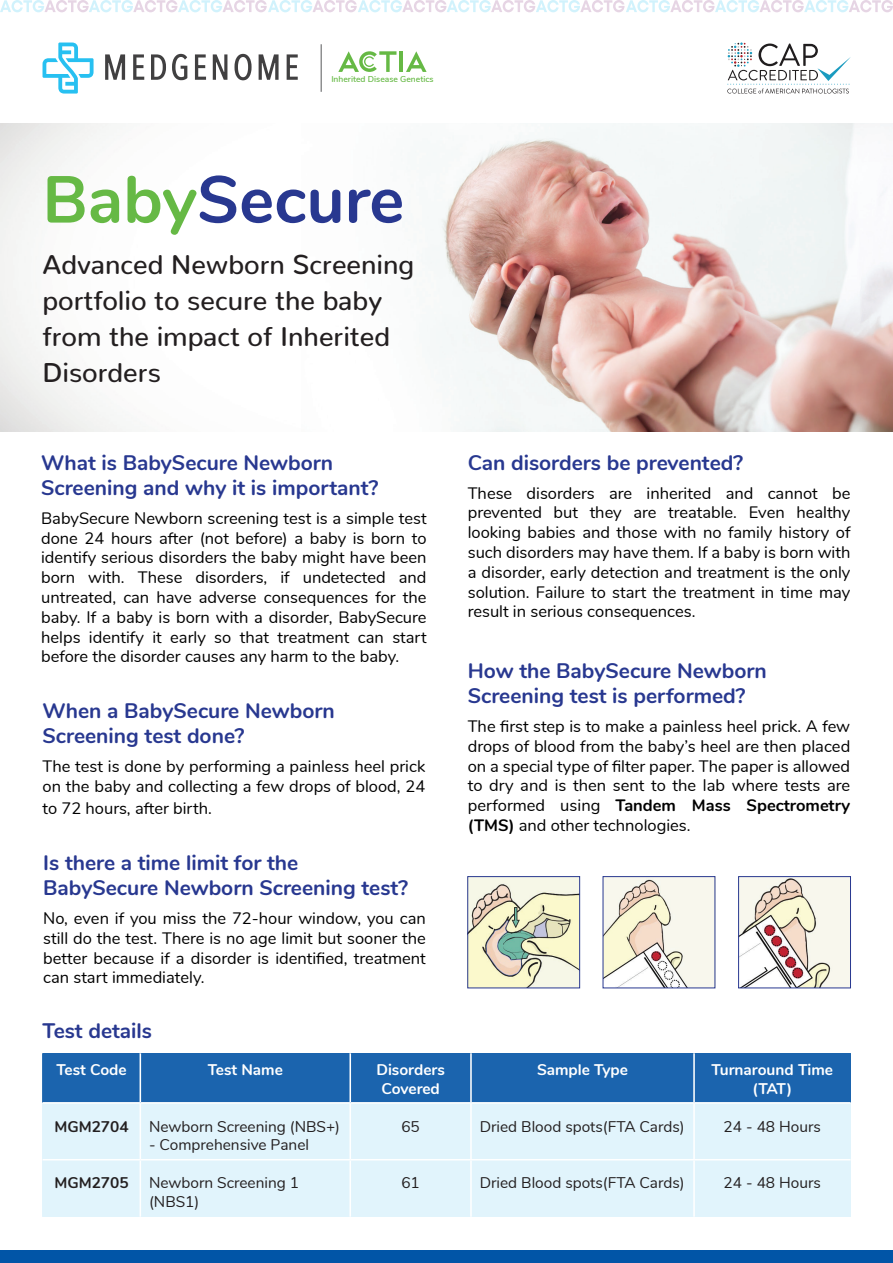
<style>
.page{position:relative;width:893px;height:1263px;background:#fff}
.page>*{position:absolute;margin:0;border:0;box-sizing:border-box;transform-origin:0 0}
.t1{font:700 66px "Nunito";color:#283890}
.t2{font:500 27px/36px "Nunito";color:#231f20}
.t3{font:700 21px/25.2px "Nunito";color:#283890}
.t4{font:16.5px/19.8px "Nunito";color:#000;text-align:justify}
.t5{font:15.45px/18.5px "Nunito";color:#231f20}
.t6{font:700 15.45px/18.5px "Nunito";color:#fff;text-align:center}
.t7{font:700 15.45px "Nunito";color:#231f20}
.t8{font:600 8.55px "Nunito";color:#66b945}
.s1{color:#66b945}
.s2{font-weight:700}
</style>
<div class="page">
<img style="left:0;top:124px;width:893px;height:307px">
<svg style="left:0;top:0;width:893px;height:12px"></svg>
<svg style="left:727px;top:42px;width:124px;height:51px"></svg>
<svg style="left:105px;top:54px;width:20px;height:26px"></svg>
<svg style="left:133px;top:54px;width:11px;height:26px"></svg>
<svg style="left:151px;top:54px;width:15px;height:26px"></svg>
<svg style="left:172px;top:54px;width:15px;height:26px"></svg>
<svg style="left:195px;top:54px;width:11px;height:26px"></svg>
<svg style="left:213px;top:54px;width:14px;height:26px"></svg>
<svg style="left:234px;top:54px;width:18px;height:26px"></svg>
<svg style="left:259px;top:54px;width:20px;height:26px"></svg>
<svg style="left:287px;top:54px;width:11px;height:26px"></svg>
<svg style="left:43px;top:43px;width:51px;height:51px"></svg>
<hr style="left:399px;top:51px;width:3px;height:21px;background:#66b945">
<svg style="left:406px;top:51px;width:21px;height:21px"></svg>
<svg style="left:338px;top:51px;width:58px;height:21px"></svg>
<hr style="left:321px;top:44px;width:1px;height:48px;background:#57585a">
<div style="left:43px;top:1053px;width:807px;height:49px;background:#1b64ae"></div>
<div style="left:43px;top:1104px;width:807px;height:112px;background:#e1f4fc"></div>
<hr style="left:140px;top:1053px;width:1px;height:49px;background:#fff">
<hr style="left:349px;top:1053px;width:2px;height:49px;background:#fff">
<hr style="left:470px;top:1053px;width:2px;height:49px;background:#fff">
<hr style="left:693px;top:1053px;width:2px;height:49px;background:#fff">
<hr style="left:140px;top:1104px;width:1px;height:55px;background:#fff">
<hr style="left:349px;top:1104px;width:2px;height:55px;background:#fff">
<hr style="left:470px;top:1104px;width:2px;height:55px;background:#fff">
<hr style="left:693px;top:1104px;width:2px;height:55px;background:#fff">
<hr style="left:43px;top:1159px;width:97px;height:1px;background:#fff">
<hr style="left:140px;top:1159px;width:210px;height:1px;background:#fff">
<hr style="left:140px;top:1160px;width:1px;height:56px;background:#fff">
<hr style="left:350px;top:1159px;width:121px;height:1px;background:#fff">
<hr style="left:349px;top:1160px;width:2px;height:56px;background:#fff">
<hr style="left:471px;top:1159px;width:223px;height:1px;background:#fff">
<hr style="left:470px;top:1160px;width:2px;height:56px;background:#fff">
<hr style="left:694px;top:1159px;width:156px;height:1px;background:#fff">
<hr style="left:693px;top:1160px;width:2px;height:56px;background:#fff">
<img style="left:469px;top:878px;width:109px;height:108px">
<div style="left:467px;top:876px;width:113px;height:112px;border:1px solid #283890"></div>
<img style="left:605px;top:878px;width:108px;height:108px">
<img style="left:740px;top:878px;width:109px;height:108px">
<div style="left:738px;top:876px;width:113px;height:112px;border:1px solid #283890"></div>
<div style="left:0;top:1250px;width:893px;height:13px;background:#0155a7"></div>
<p class="t8" style="left:331px;top:73px;width:104px">Inherited Disease Genetics</p>
<h1 class="t1" style="left:43px;top:151px;width:363px"><span class="s1">Baby</span>Secure</h1>
<h2 class="t2" style="left:43px;top:243px;width:373px">Advanced Newborn Screening portfolio to secure the baby from the impact of Inherited<br>Disorders</h2>
<p class="t3" style="left:41px;top:449px;width:339px">What is BabySecure Newborn<br>Screening and why it is important?</p>
<p class="t4" style="left:41px;top:507px;width:387px">BabySecure Newborn screening test is a simple test done 24 hours after (not before) a baby is born to identify serious disorders the baby might have been born with. These disorders, if undetected and untreated, can have adverse consequences for the baby. If a baby is born with a disorder, BabySecure helps identify it early so that treatment can start before the disorder causes any harm to the baby.</p>
<p class="t3" style="left:43px;top:697px;width:294px">When a BabySecure Newborn<br>Screening test done?</p>
<p class="t4" style="left:43px;top:756px;width:384px">The test is done by performing a painless heel prick on the baby and collecting a few drops of blood, 24</p>
<p class="t4" style="left:43px;top:797px;width:171px">to 72 hours, after birth.</p>
<p class="t3" style="left:43px;top:849px;width:366px">Is there a time limit for the<br>BabySecure Newborn Screening test?</p>
<p class="t4" style="left:43px;top:907px;width:384px">No, even if you miss the 72-hour window, you can still do the test. There is no age limit but sooner the better because if a disorder is identified, treatment can start immediately.</p>
<p class="t3" style="left:43px;top:1017px;width:111px">Test details</p>
<p class="t3" style="left:468px;top:449px;width:277px">Can disorders be prevented?</p>
<p class="t4" style="left:468px;top:482px;width:384px">These disorders are inherited and cannot be prevented but they are treatable. Even healthy looking babies and those with no family history of such disorders may have them. If a baby is born with a disorder, early detection and treatment is the only solution. Failure to start the treatment in time may result in serious consequences.</p>
<p class="t3" style="left:468px;top:657px;width:301px">How the BabySecure Newborn<br>Screening test is performed?</p>
<p class="t4" style="left:468px;top:715px;width:384px">The first step is to make a painless heel prick. A few drops of blood from the baby’s heel are then placed on a special type of filter paper. The paper is allowed to dry and is then sent to the lab where tests are performed using <span class="s2">Tandem Mass Spectrometry (TMS)</span> and other technologies.</p>
<p class="t6" style="left:56px;top:1060px;width:72px">Test Code</p>
<p class="t6" style="left:208px;top:1060px;width:77px">Test Name</p>
<p class="t6" style="left:376px;top:1060px;width:70px">Disorders<br>Covered</p>
<p class="t6" style="left:537px;top:1060px;width:93px">Sample Type</p>
<p class="t6" style="left:711px;top:1060px;width:123px">Turnaround Time (TAT)</p>
<p class="t7" style="left:54px;top:1115px;width:76px">MGM2704</p>
<p class="t5" style="left:149px;top:1116px;width:193px">Newborn Screening (NBS+)</p>
<p class="t5" style="left:149px;top:1135px;width:162px">- Comprehensive Panel</p>
<p class="t5" style="left:401px;top:1116px;width:20px">65</p>
<p class="t5" style="left:480px;top:1116px;width:206px">Dried Blood spots(FTA Cards)</p>
<p class="t5" style="left:724px;top:1116px;width:99px">24 - 48 Hours</p>
<p class="t7" style="left:54px;top:1172px;width:76px">MGM2705</p>
<p class="t5" style="left:149px;top:1173px;width:152px">Newborn Screening 1 (NBS1)</p>
<p class="t5" style="left:401px;top:1173px;width:20px">61</p>
<p class="t5" style="left:480px;top:1173px;width:206px">Dried Blood spots(FTA Cards)</p>
<p class="t5" style="left:724px;top:1173px;width:99px">24 - 48 Hours</p>
</div>
